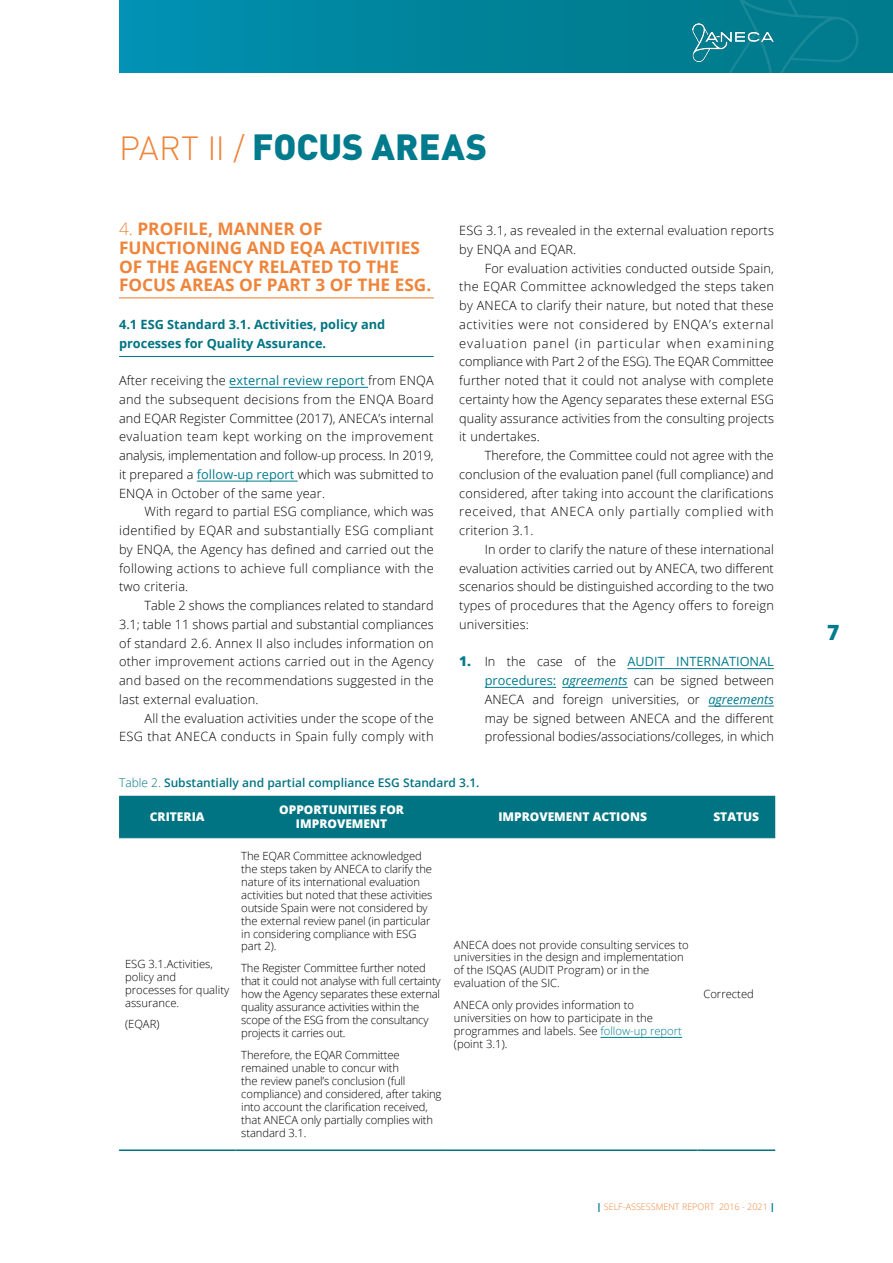
<style>
.page{position:relative;width:893px;height:1263px;background:#fff}
.page>*{position:absolute;margin:0;border:0;box-sizing:border-box;transform-origin:0 0}
.t1{font:36px "DIN Black";letter-spacing:.005em;color:#007b8d}
.t2{font:800 21px "Open Sans";color:#007b8d}
.t3{font:700 17.25px/18.8px "Open Sans";color:#ef843a}
.t4{font:300 12.75px/18.8px "Open Sans";letter-spacing:.015em;color:#000;text-align:justify}
.t5{font:700 12.75px/18.8px "Open Sans";color:#007482}
.t6{font:800 12px/13.8px "Open Sans";color:#fff;text-align:center}
.t7{font:600 12px "Open Sans";color:#007482}
.t8{font:300 11.25px/12.9px "Open Sans";letter-spacing:-.01em;color:#000}
.t9{font:300 9px "Open Sans";color:#ef843a}
.s1{font-family:"DIN Light";font-size:33.15px;color:#ef843a}
.s2{font-weight:300}
.s3{font-weight:400;color:#007b8d}
.s4{font-weight:800;font-size:13.5px;color:#007b8d}
.s5{font-weight:400;font-style:italic;color:#007b8d}
.s6{color:#007b8d}
.s7{font-weight:800;color:#007b8d}
</style>
<div class="page">
<svg style="left:119px;top:0;width:774px;height:72px;background:#00849d"></svg>
<img style="left:692px;top:23px;width:33px;height:39px">
<svg style="left:725px;top:0;width:134px;height:73px;background:#077f90"></svg>
<hr style="left:119px;top:297px;width:315px;height:1px;background:#ef843a">
<hr style="left:119px;top:356px;width:315px;height:1px;background:#007482">
<hr style="left:229px;top:387px;width:139px;height:1px;background:#007b8d">
<hr style="left:197px;top:481px;width:101px;height:1px;background:#007b8d">
<hr style="left:627px;top:668px;width:147px;height:1px;background:#007b8d">
<hr style="left:485px;top:687px;width:71px;height:1px;background:#007b8d">
<hr style="left:562px;top:687px;width:66px;height:1px;background:#007b8d">
<hr style="left:708px;top:706px;width:66px;height:1px;background:#007b8d">
<div style="left:119px;top:796px;width:656px;height:41px;background:#007482"></div>
<hr style="left:119px;top:837px;width:116px;height:1px;background:#007482">
<hr style="left:235px;top:837px;width:213px;height:1px;background:#007482">
<hr style="left:448px;top:837px;width:249px;height:1px;background:#007482">
<hr style="left:697px;top:837px;width:78px;height:1px;background:#007482">
<hr style="left:119px;top:1149px;width:116px;height:2px;background:#007482">
<hr style="left:235px;top:1149px;width:213px;height:2px;background:#007482">
<hr style="left:448px;top:1149px;width:249px;height:2px;background:#007482">
<hr style="left:697px;top:1149px;width:78px;height:2px;background:#007482">
<hr style="left:600px;top:1037px;width:82px;height:1px;background:#007b8d">
<h1 class="t1" style="left:119px;top:123px;width:370px"><span class="s1">PART II /</span> FOCUS AREAS</h1>
<h3 class="t3" style="left:119px;top:219px;width:314px"><span class="s2">4.</span> PROFILE, MANNER OF<br>FUNCTIONING AND EQA ACTIVITIES<br>OF THE AGENCY RELATED TO THE<br>FOCUS AREAS OF PART 3 OF THE ESG.</h3>
<p class="t5" style="left:119px;top:314px;width:268px">4.1 ESG Standard 3.1. Activities, policy and processes for Quality Assurance.</p>
<p class="t4" style="left:119px;top:371px;width:316px">After receiving the <span class="s3">external review report</span> from ENQA and the subsequent decisions from the ENQA Board and EQAR Register Committee (2017), ANECA’s internal evaluation team kept working on the improvement analysis, implementation and follow-up process. In 2019, it prepared a <span class="s3">follow-up report</span> which was submitted to ENQA in October of the same year.</p>
<p class="t4" style="left:119px;top:502px;width:316px;text-indent:26px">With regard to partial ESG compliance, which was identified by EQAR and substantially ESG compliant by ENQA, the Agency has defined and carried out the following actions to achieve full compliance with the two criteria.</p>
<p class="t4" style="left:119px;top:596px;width:316px;text-indent:26px">Table 2 shows the compliances related to standard 3.1; table 11 shows partial and substantial compliances of standard 2.6. Annex II also includes information on other improvement actions carried out in the Agency and based on the recommendations suggested in the last external evaluation.</p>
<p class="t4" style="left:119px;top:708px;width:316px;text-align:right">All the evaluation activities under the scope of the<br>ESG that ANECA conducts in Spain fully comply with</p>
<p class="t4" style="left:459px;top:221px;width:316px">ESG 3.1, as revealed in the external evaluation reports by ENQA and EQAR.</p>
<p class="t4" style="left:459px;top:258px;width:316px;text-indent:26px">For evaluation activities conducted outside Spain, the EQAR Committee acknowledged the steps taken by ANECA to clarify their nature, but noted that these activities were not considered by ENQA’s external evaluation panel (in particular when examining compliance with Part 2 of the ESG). The EQAR Committee further noted that it could not analyse with complete certainty how the Agency separates these external ESG quality assurance activities from the consulting projects it undertakes.</p>
<p class="t4" style="left:459px;top:446px;width:316px;text-indent:26px">Therefore, the Committee could not agree with the conclusion of the evaluation panel (full compliance) and considered, after taking into account the clarifications received, that ANECA only partially complied with criterion 3.1.</p>
<p class="t4" style="left:459px;top:539px;width:316px;text-indent:26px">In order to clarify the nature of these international evaluation activities carried out by ANECA, two different scenarios should be distinguished according to the two types of procedures that the Agency offers to foreign universities:</p>
<p class="t4" style="left:485px;top:652px;width:291px;text-indent:-26px"><span class="s4">1.</span> In the case of the <span class="s3">AUDIT INTERNATIONAL procedures:</span> <span class="s5">agreements</span> can be signed between ANECA and foreign universities, or <span class="s5">agreements </span>may be signed between ANECA and the different professional bodies/associations/colleges, in which</p>
<p class="t7" style="left:119px;top:775px;width:362px"><span class="s2">Table 2.</span> Substantially and partial compliance ESG Standard 3.1.</p>
<p class="t6" style="left:150px;top:809px;width:56px">CRITERIA</p>
<p class="t6" style="left:279px;top:802px;width:126px">OPPORTUNITIES FOR<br>IMPROVEMENT</p>
<p class="t6" style="left:498px;top:809px;width:150px">IMPROVEMENT ACTIONS</p>
<p class="t6" style="left:713px;top:809px;width:47px">STATUS</p>
<p class="t8" style="left:125px;top:957px;width:106px">ESG 3.1.Activities, policy and processes for quality assurance.</p>
<p class="t8" style="left:125px;top:1017px;width:36px">(EQAR)</p>
<p class="t8" style="left:241px;top:849px;width:193px">The EQAR Committee acknowledged the steps taken by ANECA to clarify the nature of its international evaluation activities but noted that these activities outside Spain were not considered by the external review panel (in particular in considering compliance with ESG part 2).</p>
<p class="t8" style="left:241px;top:961px;width:201px">The Register Committee further noted that it could not analyse with full certainty how the Agency separates these external quality assurance activities within the scope of the ESG from the consultancy projects it carries out.</p>
<p class="t8" style="left:241px;top:1048px;width:202px">Therefore, the EQAR Committee remained unable to concur with<br>the review panel’s conclusion (full compliance) and considered, after taking into account the clarification received, that ANECA only partially complies with standard 3.1.</p>
<p class="t8" style="left:454px;top:938px;width:236px">ANECA does not provide consulting services to universities in the design and implementation of the ISQAS (AUDIT Program) or in the evaluation of the SIC.</p>
<p class="t8" style="left:454px;top:998px;width:230px">ANECA only provides information to universities on how to participate in the programmes and labels. See <span class="s6">follow-up report </span>(point 3.1).</p>
<p class="t8" style="left:703px;top:987px;width:52px">Corrected</p>
<p class="t9" style="left:597px;top:1200px;width:179px"><span class="s7">|</span> SELF-ASSESSMENT REPORT 2016 - 2021 <span class="s7">|</span></p>
<h2 class="t2" style="left:827px;top:616px;width:14px">7</h2>
</div>
